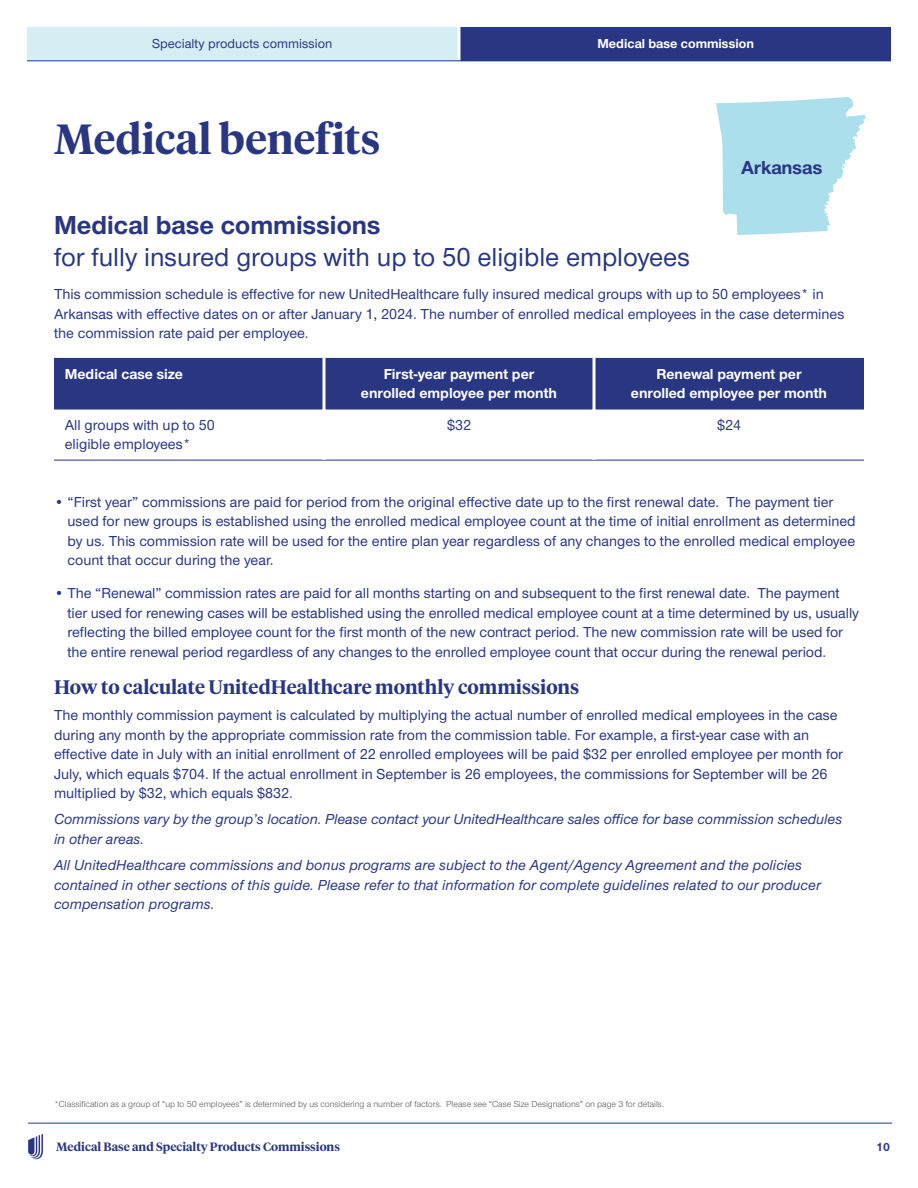
<style>
.page{position:relative;width:918px;height:1188px;background:#fff}
.page>*{position:absolute;margin:0;border:0;box-sizing:border-box;transform-origin:0 0}
.t1{font:600 42px "UHC Serif Headline";color:#293682}
.t2{font:500 27px "UHC Sans";color:#293682}
.t3{font:700 27px "UHC Sans";color:#293682}
.t4{font:600 19.5px "UHC Serif Headline";color:#293682}
.t5{font:700 19.5px "UHC Sans";color:#293682}
.t6{font:500 15px/19.5px "UHC Sans";color:#293682}
.t7{font:italic 500 15px/19.5px "UHC Sans";letter-spacing:.005em;color:#293682}
.t8{font:700 15px/19.5px "UHC Sans";color:#fff;text-align:center}
.t9{font:500 13.5px "UHC Sans";color:#293682}
.t10{font:700 13.5px "UHC Sans";color:#fff}
.t11{font:600 12px "UHC Serif Headline";color:#293682}
.t12{font:700 12px "UHC Sans";color:#293682}
.t13{font:9px "UHC Sans";color:#58595b}
</style>
<div class="page">
<svg style="left:28px;top:1134px;width:15px;height:26px"></svg>
<hr style="left:28px;top:1123px;width:864px;height:1px;background:#173b87">
<svg style="left:716px;top:97px;width:150px;height:138px"></svg>
<div style="left:54px;top:358px;width:810px;height:51px;background:#293682"></div>
<hr style="left:54px;top:409px;width:268px;height:1px;background:#293682">
<hr style="left:326px;top:409px;width:266px;height:1px;background:#293682">
<hr style="left:596px;top:409px;width:268px;height:1px;background:#293682">
<hr style="left:54px;top:460px;width:270px;height:1px;background:#293682">
<hr style="left:324px;top:460px;width:270px;height:1px;background:#293682">
<hr style="left:594px;top:460px;width:270px;height:1px;background:#293682">
<svg style="left:322px;top:358px;width:4px;height:51px"></svg>
<svg style="left:592px;top:358px;width:4px;height:51px"></svg>
<div style="left:27px;top:27px;width:864px;height:33px;background:#293682"></div>
<div style="left:27px;top:27px;width:431px;height:33px;background:#d5eef4"></div>
<hr style="left:458px;top:23px;width:2px;height:38px;background:#fff">
<hr style="left:27px;top:60px;width:864px;height:1px;background:#173b87">
<p class="t9" style="left:152px;top:34px;width:182px">Specialty products commission</p>
<p class="t10" style="left:597px;top:34px;width:158px">Medical base commission</p>
<h1 class="t1" style="left:54px;top:111px;width:328px">Medical benefits</h1>
<h3 class="t5" style="left:741px;top:154px;width:83px">Arkansas</h3>
<h2 class="t3" style="left:54px;top:207px;width:328px">Medical base commissions</h2>
<h2 class="t2" style="left:54px;top:239px;width:638px">for fully insured groups with up to 50 eligible employees</h2>
<p class="t6" style="left:54px;top:284px;width:792px">This commission schedule is effective for new UnitedHealthcare fully insured medical groups with up to 50 employees* in<br>Arkansas with effective dates on or after January 1, 2024. The number of enrolled medical employees in the case determines the commission rate paid per employee.</p>
<p class="t8" style="left:65px;top:363px;width:120px">Medical case size</p>
<p class="t8" style="left:361px;top:363px;width:198px">First-year payment per enrolled employee per month</p>
<p class="t8" style="left:631px;top:363px;width:198px">Renewal payment per enrolled employee per month</p>
<p class="t6" style="left:65px;top:414px;width:152px">All groups with up to 50 eligible employees*</p>
<p class="t6" style="left:447px;top:414px;width:25px">$32</p>
<p class="t6" style="left:717px;top:414px;width:25px">$24</p>
<p class="t6" style="left:68px;top:492px;width:790px;text-indent:-14px">• “First year” commissions are paid for period from the original effective date up to the first renewal date. The payment tier used for new groups is established using the enrolled medical employee count at the time of initial enrollment as determined by us. This commission rate will be used for the entire plan year regardless of any changes to the enrolled medical employee count that occur during the year.</p>
<p class="t6" style="left:68px;top:583px;width:793px;text-indent:-14px">• The “Renewal” commission rates are paid for all months starting on and subsequent to the first renewal date. The payment tier used for renewing cases will be established using the enrolled medical employee count at a time determined by us, usually reflecting the billed employee count for the first month of the new contract period. The new commission rate will be used for the entire renewal period regardless of any changes to the enrolled employee count that occur during the renewal period.</p>
<h3 class="t4" style="left:54px;top:674px;width:527px">How to calculate UnitedHealthcare monthly commissions</h3>
<p class="t6" style="left:54px;top:705px;width:791px">The monthly commission payment is calculated by multiplying the actual number of enrolled medical employees in the case during any month by the appropriate commission rate from the commission table. For example, a first-year case with an effective date in July with an initial enrollment of 22 enrolled employees will be paid $32 per enrolled employee per month for July, which equals $704. If the actual enrollment in September is 26 employees, the commissions for September will be 26 multiplied by $32, which equals $832.</p>
<p class="t7" style="left:54px;top:809px;width:790px">Commissions vary by the group’s location. Please contact your UnitedHealthcare sales office for base commission schedules in other areas.</p>
<p class="t7" style="left:54px;top:855px;width:768px">All UnitedHealthcare commissions and bonus programs are subject to the Agent/Agency Agreement and the policies contained in other sections of this guide. Please refer to that information for complete guidelines related to our producer compensation programs.</p>
<p class="t13" style="left:54px;top:1098px;width:612px">*Classification as a group of “up to 50 employees” is determined by us considering a number of factors. Please see “Case Size Designations” on page 3 for details.</p>
<p class="t11" style="left:56px;top:1139px;width:285px">Medical Base and Specialty Products Commissions</p>
<p class="t12" style="left:876px;top:1139px;width:15px">10</p>
</div>
